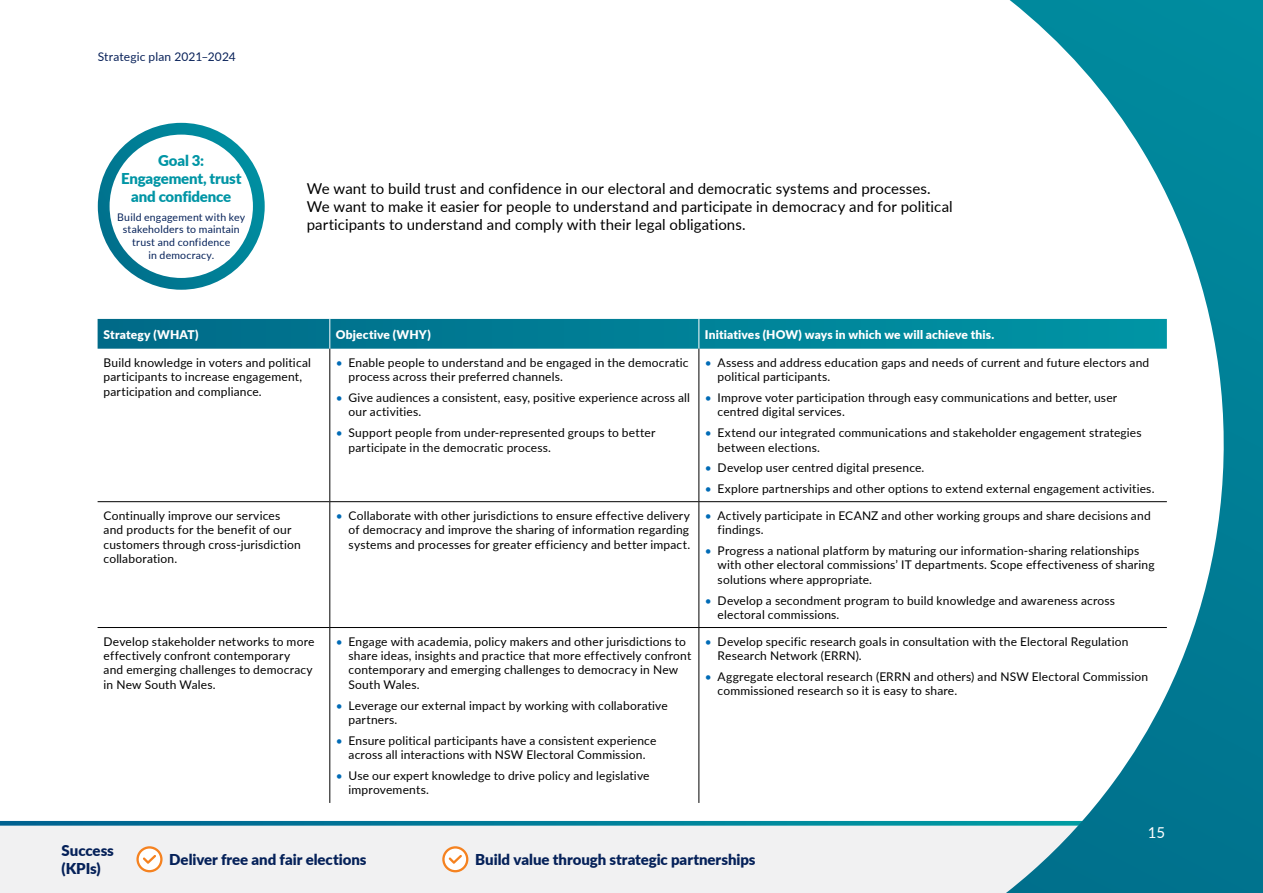
<style>
.page{position:relative;width:1263px;height:893px;background:#fff}
.page>*{position:absolute;margin:0;border:0;box-sizing:border-box;transform-origin:0 0}
.t1{font:15px/18px "Lato";letter-spacing:.005em;color:#000}
.t2{font:900 15px/18px "Lato";letter-spacing:-.005em;color:#052159}
.t3{font:900 15px/18px "Lato";letter-spacing:-.015em;color:#0095a5;text-align:center}
.t4{font:15px "Lato";color:#fff}
.t5{font:12px/14.4px "Lato";letter-spacing:.015em;color:#000}
.t6{font:900 12px "Lato";letter-spacing:.01em;color:#fff}
.t7{font:12px "Lato";letter-spacing:.01em;color:#082159}
.t8{font:10.5px/12.6px "Lato";letter-spacing:.02em;color:#052159;text-align:center}
.s1{color:#006bb6}
</style>
<div class="page">
<div style="left:0;top:826px;width:1103px;height:67px;background:#f1f1f2"></div>
<svg style="left:0;top:821px;width:1006px;height:5px;background:#11849f"></svg>
<svg style="left:442px;top:846px;width:26px;height:26px"></svg>
<div style="left:98px;top:123px;width:167px;height:167px;border:12px solid #fff;border-radius:50%"></div>
<svg style="left:136px;top:846px;width:27px;height:26px"></svg>
<svg style="left:98px;top:319px;width:908px;height:30px;background:#027d95"></svg>
<hr style="left:329px;top:319px;width:1px;height:30px;background:#fff">
<hr style="left:698px;top:319px;width:1px;height:30px;background:#fff">
<hr style="left:329px;top:349px;width:1px;height:152px;background:#000">
<hr style="left:698px;top:349px;width:1px;height:152px;background:#000">
<hr style="left:98px;top:501px;width:232px;height:1px;background:#000">
<hr style="left:330px;top:501px;width:369px;height:1px;background:#000">
<hr style="left:329px;top:502px;width:1px;height:125px;background:#000">
<hr style="left:699px;top:501px;width:468px;height:1px;background:#000">
<hr style="left:698px;top:502px;width:1px;height:125px;background:#000">
<hr style="left:98px;top:627px;width:232px;height:1px;background:#000">
<hr style="left:330px;top:627px;width:369px;height:1px;background:#000">
<hr style="left:329px;top:628px;width:1px;height:175px;background:#000">
<hr style="left:699px;top:627px;width:468px;height:1px;background:#000">
<hr style="left:698px;top:628px;width:1px;height:175px;background:#000">
<svg style="left:1006px;top:0;width:257px;height:893px"></svg>
<p class="t7" style="left:98px;top:48px;width:139px">Strategic plan 2021–2024</p>
<p class="t3" style="left:121px;top:151px;width:122px">Goal 3:<br>Engagement, trust and confidence</p>
<p class="t8" style="left:117px;top:210px;width:129px">Build engagement with key stakeholders to maintain trust and confidence<br>in democracy.</p>
<p class="t1" style="left:307px;top:179px;width:647px">We want to build trust and confidence in our electoral and democratic systems and processes.<br>We want to make it easier for people to understand and participate in democracy and for political participants to understand and comply with their legal obligations.</p>
<p class="t6" style="left:104px;top:325px;width:96px">Strategy (WHAT)</p>
<p class="t6" style="left:336px;top:325px;width:97px">Objective (WHY)</p>
<p class="t6" style="left:705px;top:325px;width:291px">Initiatives (HOW) ways in which we will achieve this.</p>
<p class="t5" style="left:104px;top:355px;width:209px">Build knowledge in voters and political participants to increase engagement, participation and compliance.</p>
<p class="t5" style="left:349px;top:355px;width:342px;text-indent:-13px"><span class="s1">•</span> Enable people to understand and be engaged in the democratic process across their preferred channels.</p>
<p class="t5" style="left:718px;top:355px;width:433px;text-indent:-13px"><span class="s1">•</span> Assess and address education gaps and needs of current and future electors and political participants.</p>
<p class="t5" style="left:718px;top:390px;width:401px;text-indent:-13px"><span class="s1">•</span> Improve voter participation through easy communications and better, user centred digital services.</p>
<p class="t5" style="left:718px;top:425px;width:426px;text-indent:-13px"><span class="s1">•</span> Extend our integrated communications and stakeholder engagement strategies between elections.</p>
<p class="t5" style="left:705px;top:460px;width:221px"><span class="s1">•</span> Develop user centred digital presence.</p>
<p class="t5" style="left:705px;top:481px;width:451px"><span class="s1">•</span> Explore partnerships and other options to extend external engagement activities.</p>
<p class="t5" style="left:349px;top:390px;width:343px;text-indent:-13px"><span class="s1">•</span> Give audiences a consistent, easy, positive experience across all our activities.</p>
<p class="t5" style="left:349px;top:425px;width:308px;text-indent:-13px"><span class="s1">•</span> Support people from under-represented groups to better participate in the democratic process.</p>
<p class="t5" style="left:104px;top:508px;width:199px">Continually improve our services and products for the benefit of our customers through cross-jurisdiction collaboration.</p>
<p class="t5" style="left:349px;top:508px;width:343px;text-align:justify;text-indent:-13px"><span class="s1">•</span> Collaborate with other jurisdictions to ensure effective delivery of democracy and improve the sharing of information regarding systems and processes for greater efficiency and better impact.</p>
<p class="t5" style="left:718px;top:508px;width:435px;text-indent:-13px"><span class="s1">•</span> Actively participate in ECANZ and other working groups and share decisions and findings.</p>
<p class="t5" style="left:718px;top:543px;width:438px;text-indent:-13px"><span class="s1">•</span> Progress a national platform by maturing our information-sharing relationships with other electoral commissions’ IT departments. Scope effectiveness of sharing solutions where appropriate.</p>
<p class="t5" style="left:718px;top:592px;width:399px;text-indent:-13px"><span class="s1">•</span> Develop a secondment program to build knowledge and awareness across electoral commissions.</p>
<p class="t5" style="left:104px;top:634px;width:212px">Develop stakeholder networks to more effectively confront contemporary<br>and emerging challenges to democracy in New South Wales.</p>
<p class="t5" style="left:349px;top:634px;width:344px;text-indent:-13px"><span class="s1">•</span> Engage with academia, policy makers and other jurisdictions to share ideas, insights and practice that more effectively confront contemporary and emerging challenges to democracy in New South Wales.</p>
<p class="t5" style="left:349px;top:698px;width:321px;text-indent:-13px"><span class="s1">•</span> Leverage our external impact by working with collaborative partners.</p>
<p class="t5" style="left:336px;top:733px;width:322px;text-align:center"><span class="s1">•</span> Ensure political participants have a consistent experience across all interactions with NSW Electoral Commission.</p>
<p class="t5" style="left:349px;top:768px;width:302px;text-indent:-13px"><span class="s1">•</span> Use our expert knowledge to drive policy and legislative improvements.</p>
<p class="t5" style="left:718px;top:634px;width:412px;text-indent:-13px"><span class="s1">•</span> Develop specific research goals in consultation with the Electoral Regulation<br>Research Network (ERRN).</p>
<p class="t5" style="left:718px;top:669px;width:432px;text-indent:-13px"><span class="s1">•</span> Aggregate electoral research (ERRN and others) and NSW Electoral Commission commissioned research so it is easy to share.</p>
<p class="t4" style="left:1148px;top:821px;width:19px">15</p>
<p class="t2" style="left:62px;top:841px;width:54px">Success (KPIs)</p>
<p class="t2" style="left:169px;top:849px;width:199px">Deliver free and fair elections</p>
<p class="t2" style="left:475px;top:849px;width:282px">Build value through strategic partnerships</p>
</div>
